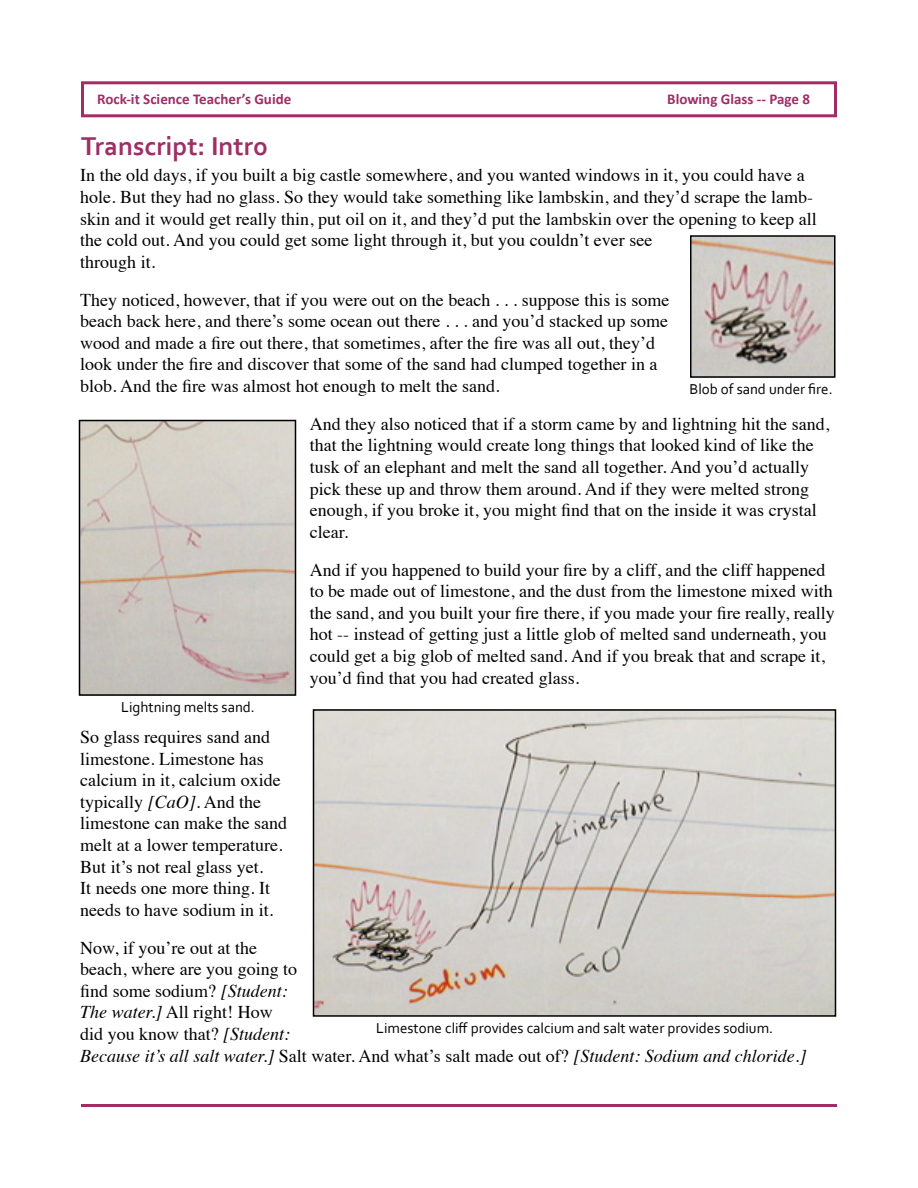
<style>
.page{position:relative;width:918px;height:1188px;background:#fff}
.page>*{position:absolute;margin:0;border:0;box-sizing:border-box;transform-origin:0 0}
.t1{font:700 27px "Corbel";color:#9f2e66}
.t2{font:18px/21.6px "Times";color:#000}
.t3{font:15px "Corbel";color:#000}
.t4{font:700 15px "Calibri";color:#9f2e66}
.s1{font-style:italic}
</style>
<div class="page">
<div style="left:81px;top:81px;width:756px;height:36px;border:3px solid #9f2e66"></div>
<hr style="left:81px;top:1104px;width:756px;height:3px;background:#9f2e66">
<img style="left:693px;top:238px;width:140px;height:137px">
<div style="left:690px;top:235px;width:146px;height:143px;border:2px solid #000"></div>
<img style="left:82px;top:423px;width:211px;height:270px">
<div style="left:79px;top:420px;width:217px;height:276px;border:2px solid #000"></div>
<img style="left:316px;top:712px;width:517px;height:302px">
<div style="left:313px;top:709px;width:523px;height:308px;border:2px solid #000"></div>
<p class="t4" style="left:97px;top:90px;width:196px">Rock-it Science Teacher’s Guide</p>
<p class="t4" style="left:667px;top:90px;width:144px">Blowing Glass -- Page 8</p>
<h1 class="t1" style="left:81px;top:129px;width:189px">Transcript: Intro</h1>
<p class="t2" style="left:80px;top:163px;width:738px">In the old days, if you built a big castle somewhere, and you wanted windows in it, you could have a hole. But they had no glass. So they would take something like lambskin, and they’d scrape the lamb&shy;skin and it would get really thin, put oil on it, and they’d put the lambskin over the opening to keep all the cold out. And you could get some light through it, but you couldn’t ever see<br>through it.</p>
<p class="t2" style="left:80px;top:287px;width:416px">They noticed, however, that if you were out on the beach ...</p>
<p class="t2" style="left:522px;top:287px;width:149px">suppose this is some</p>
<p class="t2" style="left:80px;top:309px;width:366px">beach back here, and there’s some ocean out there ...</p>
<p class="t2" style="left:80px;top:309px;width:589px;text-indent:392px">and you’d stacked up some wood and made a fire out there, that sometimes, after the fire was all out, they’d look under the fire and discover that some of the sand had clumped together in a blob. And the fire was almost hot enough to melt the sand.</p>
<p class="t2" style="left:310px;top:411px;width:521px">And they also noticed that if a storm came by and lightning hit the sand, that the lightning would create long things that looked kind of like the tusk of an elephant and melt the sand all together. And you’d actually pick these up and throw them around. And if they were melted strong enough, if you broke it, you might find that on the inside it was crystal clear.</p>
<p class="t2" style="left:310px;top:557px;width:527px">And if you happened to build your fire by a cliff, and the cliff happened to be made out of limestone, and the dust from the limestone mixed with the sand, and you built your fire there, if you made your fire really, really hot -- instead of getting just a little glob of melted sand underneath, you could get a big glob of melted sand. And if you break that and scrape it, you’d find that you had created glass.</p>
<p class="t3" style="left:689px;top:379px;width:145px">Blob of sand under fire.</p>
<p class="t3" style="left:121px;top:698px;width:135px">Lightning melts sand.</p>
<p class="t2" style="left:80px;top:725px;width:208px">So glass requires sand and limestone. Limestone has calcium in it, calcium oxide typically <span class="s1">[CaO].</span> And the limestone can make the sand melt at a lower temperature.<br>But it’s not real glass yet.<br>It needs one more thing. It needs to have sodium in it.</p>
<p class="t2" style="left:80px;top:935px;width:728px">Now, if you’re out at the<br>beach, where are you going to<br>find some sodium? <span class="s1">[Student:<br>The water.]</span> All right! How<br>did you know that? <span class="s1">[Student:<br>Because it’s all salt water.]</span> Salt water. And what’s salt made out of? <span class="s1">[Student: Sodium and chloride.]</span></p>
<p class="t3" style="left:376px;top:1019px;width:398px">Limestone cliff provides calcium and salt water provides sodium.</p>
</div>
